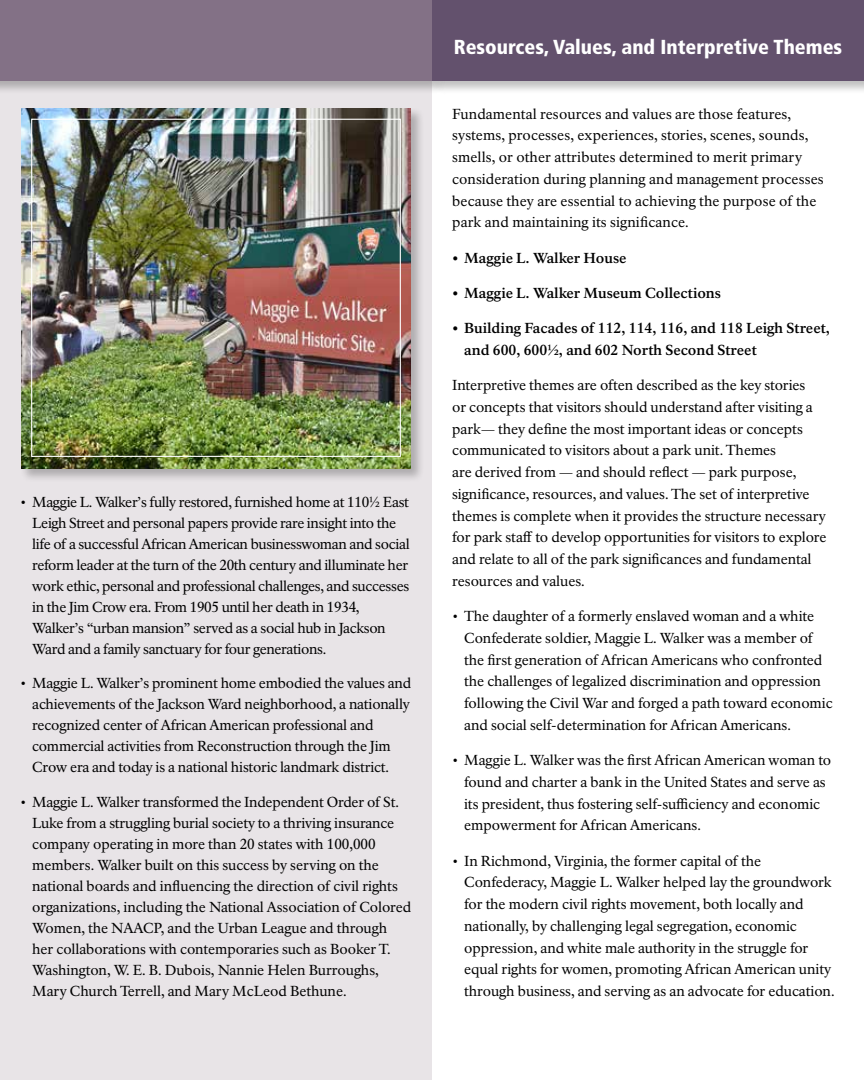
<style>
.page{position:relative;width:864px;height:1080px;background:#fff}
.page>*{position:absolute;margin:0;border:0;box-sizing:border-box;transform-origin:0 0}
.t1{font:900 condensed 20.25px "Frutiger LT Std";color:#fff}
.t2{font:14.25px/21.8px "NPS Rawlinson OT";letter-spacing:-.01em;color:#000}
.t3{font:14.25px/21.8px "NPS Rawlinson OT";letter-spacing:.01em;color:#000}
.t4{font:700 14.25px/21.8px "NPS Rawlinson OT";color:#000}
</style>
<div class="page">
<div style="left:0;top:81px;width:432px;height:999px;background:#e8e4e7"></div>
<div style="left:0;top:0;width:446px;height:95px;background:#000;opacity:.25"></div>
<div style="left:0;top:0;width:432px;height:81px;background:#837186"></div>
<div style="left:430px;top:0;width:434px;height:95px;background:#000;opacity:.25"></div>
<div style="left:432px;top:0;width:432px;height:81px;background:#63516d"></div>
<div style="left:19px;top:106px;width:406px;height:377px;background:#000;opacity:.25"></div>
<img style="left:21px;top:108px;width:390px;height:361px">
<div style="left:31px;top:119px;width:370px;height:338px;border:1px solid #fff"></div>
<p class="t2" style="left:32px;top:492px;width:379px;line-height:21px;text-indent:-12px">• Maggie L. Walker’s fully restored, furnished home at 110½ East Leigh Street and personal papers provide rare insight into the life of a successful African American businesswoman and social reform leader at the turn of the 20th century and illuminate her work ethic, personal and professional challenges, and successes in the Jim Crow era. From 1905 until her death in 1934, Walker’s “urban mansion” served as a social hub in Jackson Ward and a family sanctuary for four generations.</p>
<p class="t2" style="left:32px;top:673px;width:381px;line-height:21px;text-indent:-12px">• Maggie L. Walker’s prominent home embodied the values and achievements of the Jackson Ward neighborhood, a nationally recognized center of African American professional and commercial activities from Reconstruction through the Jim Crow era and today is a national historic landmark district.</p>
<p class="t2" style="left:32px;top:792px;width:381px;line-height:21px;text-indent:-12px">• Maggie L. Walker transformed the Independent Order of St.<br>Luke from a struggling burial society to a thriving insurance company operating in more than 20 states with 100,000 members. Walker built on this success by serving on the national boards and influencing the direction of civil rights organizations, including the National Association of Colored Women, the NAACP, and the Urban League and through her collaborations with contemporaries such as Booker T.<br>Washington, W. E. B. Dubois, Nannie Helen Burroughs, Mary Church Terrell, and Mary McLeod Bethune.</p>
<h1 class="t1" style="left:454px;top:35px;width:390px">Resources, Values, and Interpretive Themes</h1>
<p class="t3" style="left:452px;top:103px;width:373px">Fundamental resources and values are those features, systems, processes, experiences, stories, scenes, sounds, smells, or other attributes determined to merit primary consideration during planning and management processes because they are essential to achieving the purpose of the park and maintaining its significance.</p>
<p class="t4" style="left:452px;top:247px;width:176px">• Maggie L. Walker House</p>
<p class="t4" style="left:452px;top:282px;width:270px">• Maggie L. Walker Museum Collections</p>
<p class="t4" style="left:464px;top:318px;width:367px;text-indent:-12px">• Building Facades of 112, 114, 116, and 118 Leigh Street, and 600, 600½, and 602 North Second Street</p>
<p class="t2" style="left:452px;top:375px;width:376px">Interpretive themes are often described as the key stories<br>or concepts that visitors should understand after visiting a park— they define the most important ideas or concepts communicated to visitors about a park unit. Themes<br>are derived from — and should reflect — park purpose, significance, resources, and values. The set of interpretive themes is complete when it provides the structure necessary for park staff to develop opportunities for visitors to explore and relate to all of the park significances and fundamental resources and values.</p>
<p class="t2" style="left:464px;top:605px;width:370px;text-indent:-12px">• The daughter of a formerly enslaved woman and a white Confederate soldier, Maggie L. Walker was a member of the first generation of African Americans who confronted the challenges of legalized discrimination and oppression following the Civil War and forged a path toward economic and social self-determination for African Americans.</p>
<p class="t2" style="left:464px;top:749px;width:369px;text-indent:-12px">• Maggie L. Walker was the first African American woman to found and charter a bank in the United States and serve as its president, thus fostering self-sufficiency and economic empowerment for African Americans.</p>
<p class="t2" style="left:464px;top:850px;width:372px;text-indent:-12px">• In Richmond, Virginia, the former capital of the Confederacy, Maggie L. Walker helped lay the groundwork for the modern civil rights movement, both locally and nationally, by challenging legal segregation, economic oppression, and white male authority in the struggle for equal rights for women, promoting African American unity through business, and serving as an advocate for education.</p>
</div>
